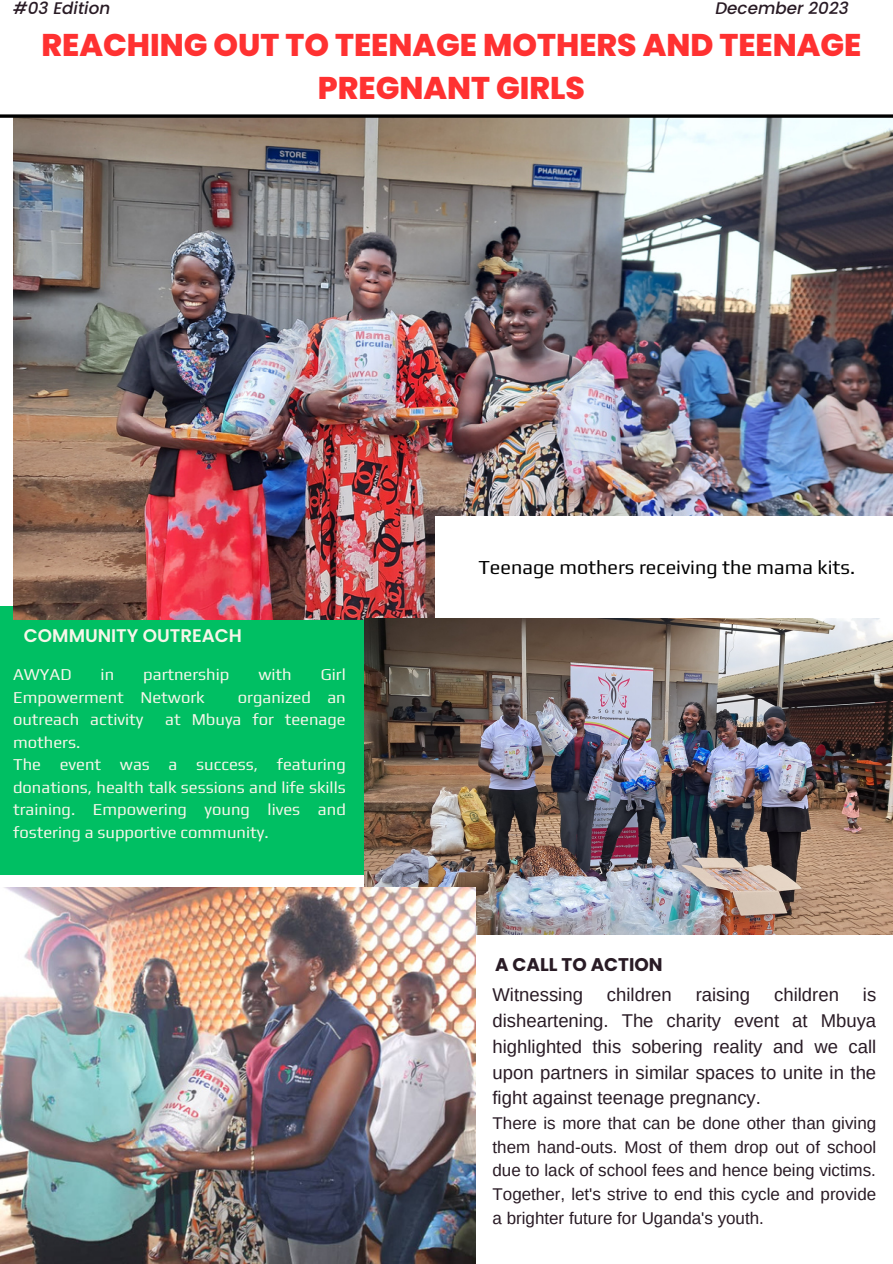
<style>
.page{position:relative;width:893px;height:1264px;background:#fff}
.page>*{position:absolute;margin:0;border:0;box-sizing:border-box;transform-origin:0 0}
.t1{font:800 31.35px/43.8px "Poppins";color:#ff3131;text-align:center}
.t2{font:19.8px "Play";color:#000}
.t3{font:18.45px/25.8px "Arimo";color:#291b25;text-align:justify}
.t4{font:600 18.3px "Poppins";color:#f6f6e9}
.t5{font:700 18.3px "Poppins";color:#291b25}
.t6{font:16.95px/23.7px "Arimo";color:#291b25;text-align:justify}
.t7{font:italic 500 16.8px "Poppins";color:#291b25}
.t8{font:16.5px/22.5px "Play";color:#f6f6e9;text-align:justify}
</style>
<div class="page">
<div style="left:0;top:606px;width:364px;height:269px;background:#00bf63"></div>
<img style="left:13px;top:118px;width:879px;height:501px">
<div style="left:435px;top:516px;width:457px;height:103px;background:#fff"></div>
<img style="left:364px;top:619px;width:528px;height:315px">
<img style="left:0;top:887px;width:475px;height:376px">
<svg style="left:0;top:114px;width:892px;height:4px;background:#232222"></svg>
<h2 class="t7" style="left:13px;top:-4px;width:99px">#03 Edition</h2>
<h3 class="t7" style="left:715px;top:-4px;width:135px">December 2023</h3>
<h4 class="t1" style="left:42px;top:23px;width:821px">REACHING OUT TO TEENAGE MOTHERS AND TEENAGE<br>PREGNANT GIRLS</h4>
<h4 class="t4" style="left:24px;top:622px;width:219px">COMMUNITY OUTREACH</h4>
<p class="t8" style="left:13px;top:663px;width:60px">AWYAD</p>
<p class="t8" style="left:101px;top:663px;width:15px">in</p>
<p class="t8" style="left:143px;top:663px;width:88px">partnership</p>
<p class="t8" style="left:258px;top:663px;width:35px">with</p>
<p class="t8" style="left:321px;top:663px;width:26px">Girl</p>
<p class="t8" style="left:13px;top:685px;width:193px">Empowerment Network</p>
<p class="t8" style="left:238px;top:685px;width:109px">organized an</p>
<p class="t8" style="left:13px;top:708px;width:132px">outreach activity</p>
<p class="t8" style="left:165px;top:708px;width:182px">at Mbuya for teenage</p>
<p class="t8" style="left:13px;top:730px;width:69px">mothers.</p>
<h2 class="t8" style="left:13px;top:753px;width:334px">The event was a success, featuring donations, health talk sessions and life skills training. Empowering young lives and fostering a supportive community.</h2>
<p class="t2" style="left:478px;top:555px;width:378px">Teenage mothers receiving the mama kits.</p>
<h1 class="t5" style="left:495px;top:951px;width:169px">A CALL TO ACTION</h1>
<p class="t3" style="left:492px;top:981px;width:92px">Witnessing</p>
<p class="t3" style="left:607px;top:981px;width:66px">children</p>
<p class="t3" style="left:695px;top:981px;width:56px">raising</p>
<p class="t3" style="left:774px;top:981px;width:66px">children</p>
<p class="t3" style="left:492px;top:981px;width:385px;text-indent:370px">is disheartening. The charity event at Mbuya highlighted this sobering reality and we call upon partners in similar spaces to unite in the fight against teenage pregnancy.</p>
<p class="t6" style="left:492px;top:1111px;width:385px">There is more that can be done other than giving them hand-outs. Most of them drop out of school due to lack of school fees and hence being victims.<br>Together, let's strive to end this cycle and provide a brighter future for Uganda's youth.</p>
</div>
